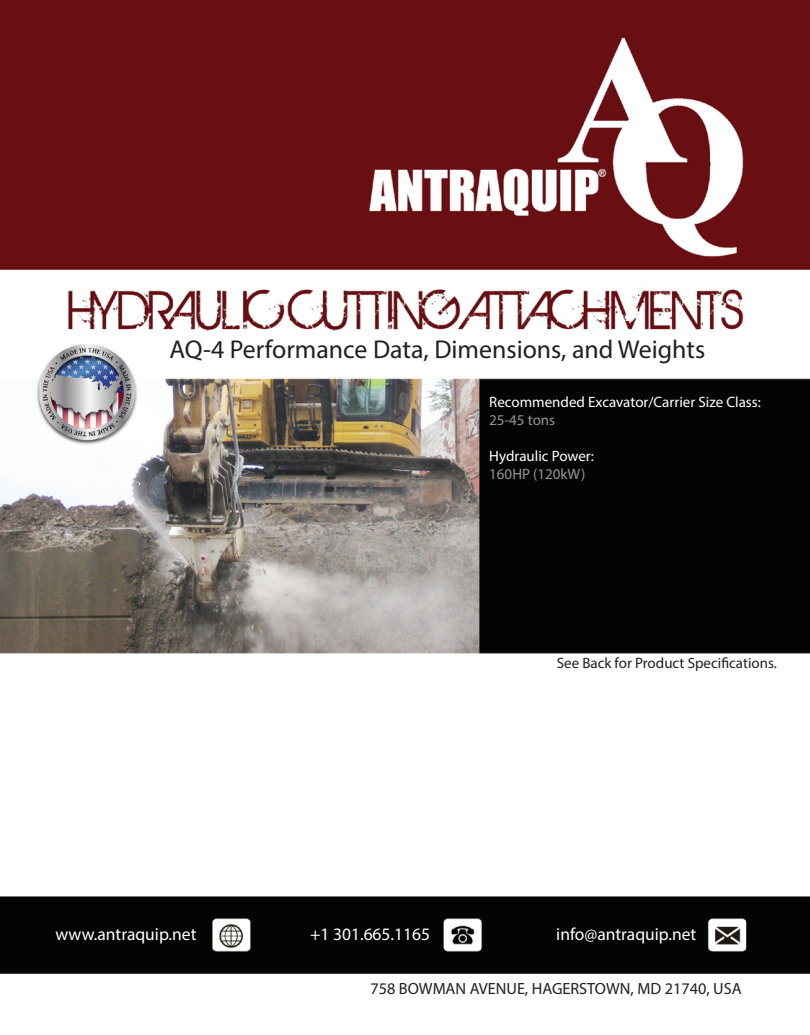
<style>
.page{position:relative;width:810px;height:1035px;background:#fff}
.page>*{position:absolute;margin:0;border:0;box-sizing:border-box;transform-origin:0 0}
.t1{font:25.88px "Myriad Pro";color:#231f20}
.t2{font:17.5px "Myriad Pro";color:#fff}
.t3{font:16.25px "Myriad Pro";color:#231f20}
.t4{font:15px "Myriad Pro";color:#fff}
.t5{font:15px "Myriad Pro";color:#231f20}
.t6{font:15px "Myriad Pro";color:#939598}
</style>
<div class="page">
<img style="left:0;top:0;width:810px;height:975px">
<h1 class="t1" style="left:170px;top:334px;width:537px">AQ-4 Performance Data, Dimensions, and Weights</h1>
<p class="t4" style="left:489px;top:393px;width:273px">Recommended Excavator/Carrier Size Class:</p>
<p class="t6" style="left:489px;top:411px;width:67px">25-45 tons</p>
<p class="t4" style="left:489px;top:447px;width:106px">Hydraulic Power:</p>
<p class="t6" style="left:489px;top:465px;width:98px">160HP (120kW)</p>
<p class="t5" style="left:557px;top:654px;width:222px">See Back for Product Specifications.</p>
<p class="t2" style="left:56px;top:923px;width:142px">www.antraquip.net</p>
<p class="t2" style="left:310px;top:923px;width:122px">+1 301.665.1165</p>
<p class="t2" style="left:556px;top:923px;width:142px">info@antraquip.net</p>
<p class="t3" style="left:370px;top:978px;width:373px">758 BOWMAN AVENUE, HAGERSTOWN, MD 21740, USA</p>
</div>
